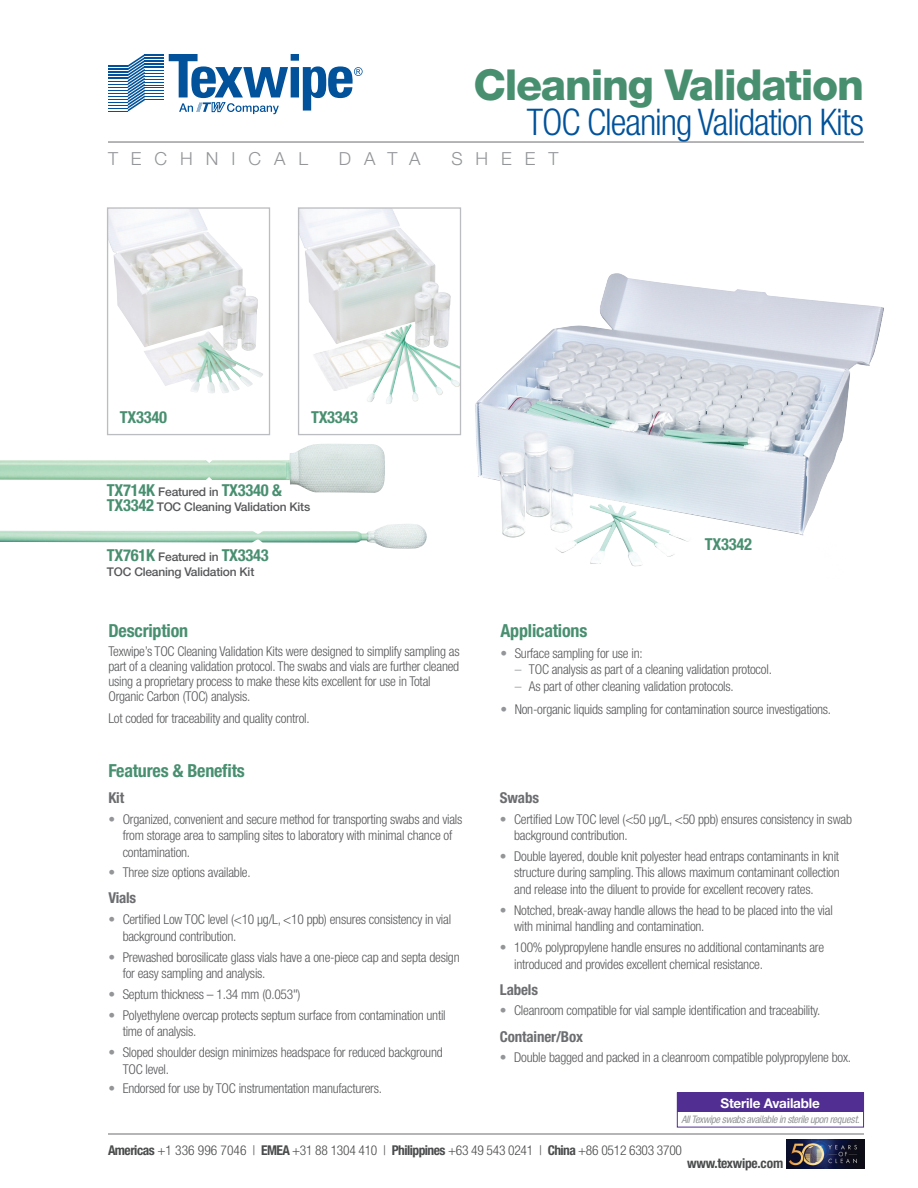
<style>
.page{position:relative;width:918px;height:1188px;background:#fff}
.page>*{position:absolute;margin:0;border:0;box-sizing:border-box;transform-origin:0 0}
.t1{font:800 42.75px "Helvetica Neue";letter-spacing:-.03em;color:#488f70}
.t2{font:300 condensed 36.75px "Helvetica Neue";letter-spacing:-.03em;color:#01529a}
.t3{font:700 condensed 18px "Helvetica Neue";letter-spacing:-.01em;color:#488f70}
.t4{font:300 18px "Helvetica Neue";letter-spacing:.72em;color:#939598}
.t5{font:700 condensed 16.5px "Helvetica Neue";letter-spacing:-.015em;color:#488f70}
.t6{font:700 condensed 15px "Helvetica Neue";letter-spacing:-.01em;color:#6c6d70}
.t7{font:300 condensed 13.5px/16.5px "Helvetica Neue";letter-spacing:-.015em;color:#57585a}
.t8{font:300 condensed 13.5px "Helvetica Neue";letter-spacing:-.02em;color:#4b4c4d}
.t9{font:700 13.5px "Helvetica Neue";letter-spacing:-.015em;color:#fff}
.t10{font:700 condensed 13.5px "Helvetica Neue";letter-spacing:-.02em;color:#4b4c4d}
.t11{font:500 12px "Helvetica Neue";letter-spacing:-.015em;color:#57585a}
.t12{font:italic condensed 10.35px "Helvetica Neue";letter-spacing:-.035em;color:#939598}
.s1{font-weight:500;font-stretch:normal;font-size:12px;color:#57585a}
.s2{font-weight:700;font-stretch:condensed;font-size:16.5px;color:#488f70}
.s3{color:#939598}
.s4{font-weight:700}
</style>
<div class="page">
<svg style="left:108px;top:54px;width:255px;height:60px"></svg>
<hr style="left:108px;top:142px;width:756px;height:1px;background:#6c6d70">
<div style="left:677px;top:1092px;width:186px;height:20px;background:#502e92"></div>
<div style="left:677px;top:1092px;width:187px;height:35px;border:1px solid #502e92"></div>
<img style="left:0;top:444px;width:385px;height:49px">
<img style="left:0;top:524px;width:419px;height:25px">
<img style="left:787px;top:1139px;width:77px;height:30px">
<hr style="left:108px;top:1134px;width:756px;height:1px;background:#6c6d70">
<img style="left:109px;top:209px;width:149px;height:184px">
<div style="left:107px;top:207px;width:163px;height:228px;border:1px solid #bcbdc0"></div>
<img style="left:300px;top:209px;width:136px;height:195px">
<div style="left:298px;top:207px;width:163px;height:228px;border:1px solid #bcbdc0"></div>
<img style="left:419px;top:273px;width:465px;height:294px">
<h1 class="t1" style="left:474px;top:60px;width:392px">Cleaning Validation</h1>
<h2 class="t2" style="left:527px;top:101px;width:339px">TOC Cleaning Validation Kits</h2>
<h3 class="t4" style="left:108px;top:148px;width:202px">TECHNICAL</h3>
<h3 class="t4" style="left:339px;top:148px;width:83px">DATA</h3>
<h3 class="t4" style="left:451px;top:148px;width:109px">SHEET</h3>
<p class="t5" style="left:120px;top:407px;width:49px">TX3340</p>
<p class="t5" style="left:311px;top:407px;width:49px">TX3343</p>
<p class="t5" style="left:107px;top:480px;width:176px">TX714K <span class="s1">Featured in</span> TX3340 &amp;</p>
<p class="t11" style="left:107px;top:499px;width:205px"><span class="s2">TX3342</span> TOC Cleaning Validation Kits</p>
<p class="t5" style="left:107px;top:545px;width:163px">TX761K <span class="s1">Featured in</span> TX3343</p>
<p class="t11" style="left:107px;top:564px;width:149px">TOC Cleaning Validation Kit</p>
<h3 class="t3" style="left:108px;top:620px;width:81px">Description</h3>
<p class="t7" style="left:108px;top:644px;width:353px;line-height:15px">Texwipe’s TOC Cleaning Validation Kits were designed to simplify sampling as part of a cleaning validation protocol. The swabs and vials are further cleaned using a proprietary process to make these kits excellent for use in Total Organic Carbon (TOC) analysis.</p>
<p class="t7" style="left:108px;top:710px;width:203px">Lot coded for traceability and quality control.</p>
<h3 class="t3" style="left:108px;top:759px;width:138px">Features &amp; Benefits</h3>
<p class="t6" style="left:108px;top:788px;width:17px">Kit</p>
<p class="t7" style="left:123px;top:810px;width:341px;text-indent:-14px"><span class="s3">•</span> Organized, convenient and secure method for transporting swabs and vials from storage area to sampling sites to laboratory with minimal chance of contamination.</p>
<p class="t7" style="left:108px;top:864px;width:144px"><span class="s3">•</span> Three size options available.</p>
<p class="t6" style="left:108px;top:889px;width:29px">Vials</p>
<p class="t7" style="left:123px;top:911px;width:330px;text-indent:-14px"><span class="s3">•</span> Certified Low TOC level (&lt;10 µg/L, &lt;10 ppb) ensures consistency in vial background contribution.</p>
<p class="t7" style="left:123px;top:949px;width:339px;text-indent:-14px"><span class="s3">•</span> Prewashed borosilicate glass vials have a one-piece cap and septa design for easy sampling and analysis.</p>
<p class="t7" style="left:108px;top:986px;width:194px"><span class="s3">•</span> Septum thickness – 1.34 mm (0.053")</p>
<p class="t7" style="left:123px;top:1007px;width:325px;text-indent:-14px"><span class="s3">•</span> Polyethylene overcap protects septum surface from contamination until time of analysis.</p>
<p class="t7" style="left:123px;top:1044px;width:322px;text-indent:-14px"><span class="s3">•</span> Sloped shoulder design minimizes headspace for reduced background<br>TOC level.</p>
<p class="t7" style="left:108px;top:1080px;width:275px"><span class="s3">•</span> Endorsed for use by TOC instrumentation manufacturers.</p>
<p class="t5" style="left:705px;top:534px;width:49px">TX3342</p>
<h3 class="t3" style="left:500px;top:620px;width:88px">Applications</h3>
<p class="t7" style="left:500px;top:645px;width:144px"><span class="s3">•</span> Surface sampling for use in:</p>
<p class="t7" style="left:515px;top:661px;width:259px"><span class="s3">–</span> TOC analysis as part of a cleaning validation protocol.</p>
<p class="t7" style="left:515px;top:678px;width:221px"><span class="s3">–</span> As part of other cleaning validation protocols.</p>
<p class="t7" style="left:500px;top:701px;width:332px"><span class="s3">•</span> Non-organic liquids sampling for contamination source investigations.</p>
<p class="t6" style="left:500px;top:788px;width:41px">Swabs</p>
<p class="t7" style="left:514px;top:810px;width:339px;text-indent:-14px"><span class="s3">•</span> Certified Low TOC level (&lt;50 µg/L, &lt;50 ppb) ensures consistency in swab background contribution.</p>
<p class="t7" style="left:514px;top:848px;width:327px;text-align:justify;text-indent:-14px"><span class="s3">•</span> Double layered, double knit polyester head entraps contaminants in knit structure during sampling. This allows maximum contaminant collection and release into the diluent to provide for excellent recovery rates.</p>
<p class="t7" style="left:514px;top:902px;width:320px;text-indent:-14px"><span class="s3">•</span> Notched, break-away handle allows the head to be placed into the vial with minimal handling and contamination.</p>
<p class="t7" style="left:514px;top:939px;width:312px;text-indent:-14px"><span class="s3">•</span> 100% polypropylene handle ensures no additional contaminants are introduced and provides excellent chemical resistance.</p>
<p class="t6" style="left:500px;top:980px;width:40px">Labels</p>
<p class="t7" style="left:500px;top:1002px;width:322px"><span class="s3">•</span> Cleanroom compatible for vial sample identification and traceability.</p>
<p class="t6" style="left:500px;top:1027px;width:85px">Container/Box</p>
<p class="t7" style="left:500px;top:1049px;width:353px"><span class="s3">•</span> Double bagged and packed in a cleanroom compatible polypropylene box.</p>
<p class="t9" style="left:721px;top:1094px;width:101px">Sterile Available</p>
<p class="t12" style="left:681px;top:1114px;width:180px">All Texwipe swabs available in sterile upon request.</p>
<p class="t8" style="left:108px;top:1142px;width:576px"><span class="s4">Americas</span> +1 336 996 7046 | <span class="s4">EMEA</span> +31 88 1304 410 | <span class="s4">Philippines</span> +63 49 543 0241 | <span class="s4">China</span> +86 0512 6303 3700</p>
<p class="t10" style="left:687px;top:1155px;width:98px">www.texwipe.com</p>
</div>
